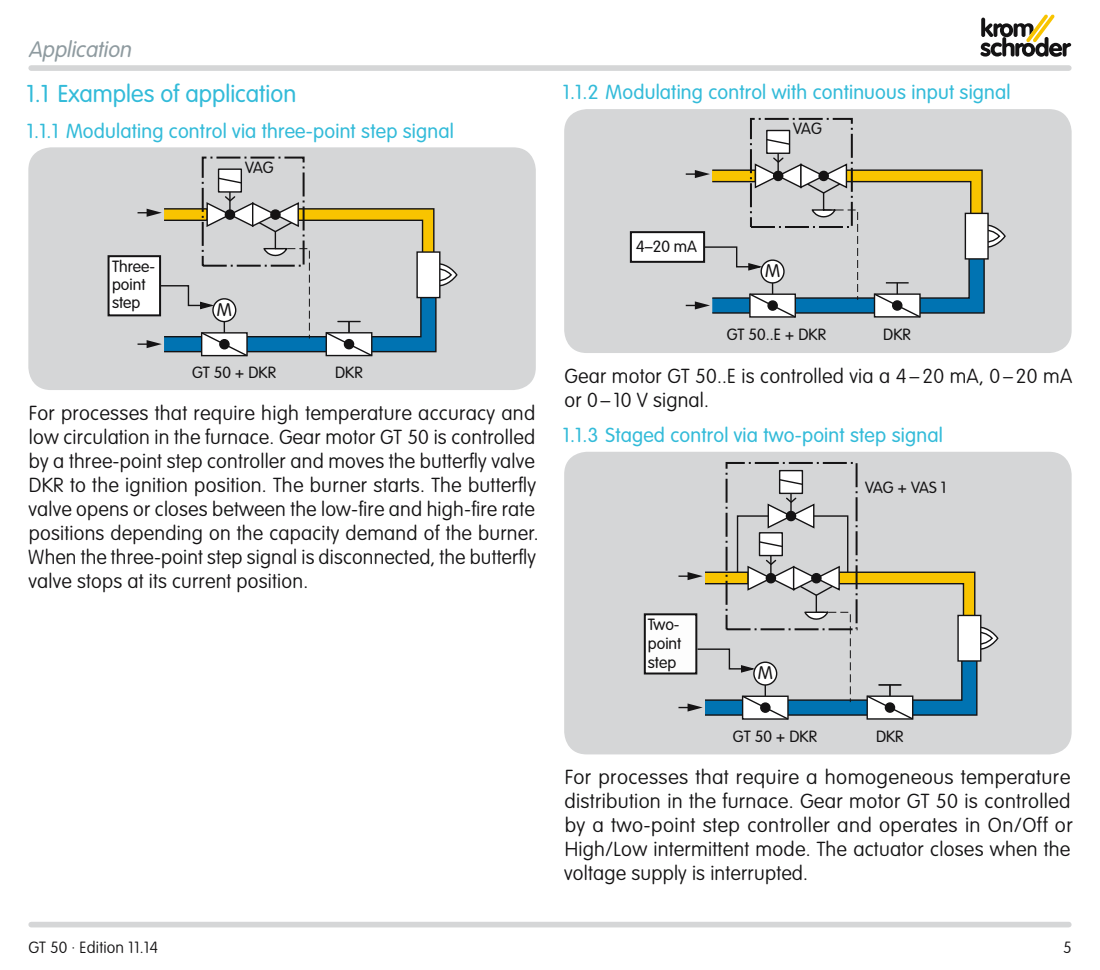
<style>
.page{position:relative;width:1100px;height:970px;background:#fff}
.page>*{position:absolute;margin:0;border:0;box-sizing:border-box;transform-origin:0 0}
.t1{font:300 24px "VAG Rounded Std";color:#33bbd9}
.t2{font:italic 300 22px "VAG Rounded Std";color:#8f9ba0}
.t3{font:100 20px/24px "VAG Rounded Std";letter-spacing:.01em;color:#141314}
.t4{font:300 20px "VAG Rounded Std";letter-spacing:.01em;color:#33bbd9}
.t5{font:300 18px "VAG Rounded Std";color:#141314}
.t6{font:300 16px/18px "VAG Rounded Std";color:#141314}
.t7{font:100 16px "VAG Rounded Std";letter-spacing:.01em;color:#141314}
</style>
<div class="page">
<svg style="left:980px;top:14px;width:91px;height:43px"></svg>
<div style="left:31px;top:921px;width:1038px;height:6px;background:#d5d6d7"></div>
<div style="left:31px;top:65px;width:1038px;height:6px;background:#d5d6d7"></div>
<div style="left:28px;top:147px;width:508px;height:243px;background:#d5d6d7;border-radius:23px"></div>
<div style="left:202px;top:156px;width:103px;height:111px;border:2px dashed #141314"></div>
<hr style="left:229px;top:192px;width:2px;height:22px;background:#141314">
<div style="left:219px;top:169px;width:22px;height:23px;background:#fff"></div>
<div style="left:218px;top:168px;width:24px;height:25px;border:1px solid #141314"></div>
<svg style="left:217px;top:177px;width:25px;height:7px"></svg>
<svg style="left:137px;top:195px;width:321px;height:162px"></svg>
<div style="left:109px;top:256px;width:51px;height:59px;background:#fff"></div>
<div style="left:108px;top:255px;width:53px;height:61px;border:2px solid #141314"></div>
<div style="left:564px;top:109px;width:507px;height:244px;background:#d5d6d7;border-radius:23px"></div>
<div style="left:631px;top:232px;width:73px;height:30px;background:#fff"></div>
<div style="left:630px;top:231px;width:75px;height:32px;border:2px solid #141314"></div>
<div style="left:750px;top:118px;width:103px;height:110px;border:2px dashed #141314"></div>
<hr style="left:777px;top:153px;width:2px;height:23px;background:#141314">
<div style="left:766px;top:130px;width:24px;height:24px;background:#fff;border:1px solid #141314"></div>
<svg style="left:766px;top:138px;width:25px;height:8px"></svg>
<svg style="left:686px;top:156px;width:320px;height:162px"></svg>
<div style="left:564px;top:452px;width:507px;height:302px;background:#d5d6d7;border-radius:23px"></div>
<hr style="left:790px;top:493px;width:2px;height:23px;background:#141314">
<div style="left:780px;top:470px;width:22px;height:23px;background:#fff"></div>
<div style="left:779px;top:470px;width:24px;height:24px;border:1px solid #141314"></div>
<svg style="left:779px;top:478px;width:25px;height:8px"></svg>
<div style="left:725px;top:462px;width:132px;height:168px;border:2px dashed #141314"></div>
<svg style="left:678px;top:496px;width:321px;height:224px"></svg>
<div style="left:645px;top:614px;width:51px;height:59px;background:#fdfdfd"></div>
<div style="left:644px;top:613px;width:53px;height:61px;border:2px solid #141314"></div>
<p class="t2" style="left:28px;top:40px;width:108px">Application</p>
<p class="t1" style="left:26px;top:84px;width:271px">1.1 Examples of application</p>
<p class="t4" style="left:27px;top:122px;width:428px">1.1.1 Modulating control via three-point step signal</p>
<p class="t6" style="left:245px;top:160px;width:30px">VAG</p>
<p class="t4" style="left:563px;top:84px;width:449px">1.1.2 Modulating control with continuous input signal</p>
<p class="t6" style="left:793px;top:120px;width:30px">VAG</p>
<p class="t6" style="left:112px;top:258px;width:45px">Three&shy;point step</p>
<p class="t5" style="left:217px;top:302px;width:17px">M</p>
<p class="t6" style="left:192px;top:365px;width:86px">GT 50 + DKR</p>
<p class="t6" style="left:335px;top:365px;width:29px">DKR</p>
<p class="t3" style="left:28px;top:402px;width:512px">For processes that require high temperature accuracy and low circulation in the furnace. Gear motor GT 50 is controlled by a three-point step controller and moves the butterfly valve DKR to the ignition position. The burner starts. The butterfly valve opens or closes between the low-fire and high-fire rate positions depending on the capacity demand of the burner.<br>When the three-point step signal is disconnected, the butterfly valve stops at its current position.</p>
<p class="t6" style="left:636px;top:237px;width:62px">4–20 mA</p>
<p class="t5" style="left:765px;top:260px;width:17px">M</p>
<p class="t6" style="left:727px;top:325px;width:101px">GT 50..E + DKR</p>
<p class="t6" style="left:883px;top:325px;width:29px">DKR</p>
<p class="t3" style="left:564px;top:365px;width:509px">Gear motor GT 50..E is controlled via a 4 – 20 mA, 0 – 20 mA or 0 – 10 V signal.</p>
<p class="t4" style="left:563px;top:426px;width:381px">1.1.3 Staged control via two-point step signal</p>
<p class="t6" style="left:865px;top:479px;width:83px">VAG + VAS 1</p>
<p class="t6" style="left:648px;top:615px;width:35px;line-height:19.2px;text-align:justify">Two&shy;point step</p>
<p class="t6" style="left:666px;top:637px;width:29px">DKR</p>
<p class="t5" style="left:758px;top:665px;width:17px">M</p>
<p class="t6" style="left:733px;top:728px;width:86px">GT 50 + DKR</p>
<p class="t6" style="left:876px;top:728px;width:29px">DKR</p>
<p class="t3" style="left:564px;top:766px;width:510px">For processes that require a homogeneous temperature distribution in the furnace. Gear motor GT 50 is controlled by a two-point step controller and operates in On/Off or High/Low intermittent mode. The actuator closes when the voltage supply is interrupted.</p>
<p class="t7" style="left:28px;top:940px;width:131px">GT 50 · Edition 11.14</p>
<p class="t7" style="left:1063px;top:940px;width:10px">5</p>
</div>
